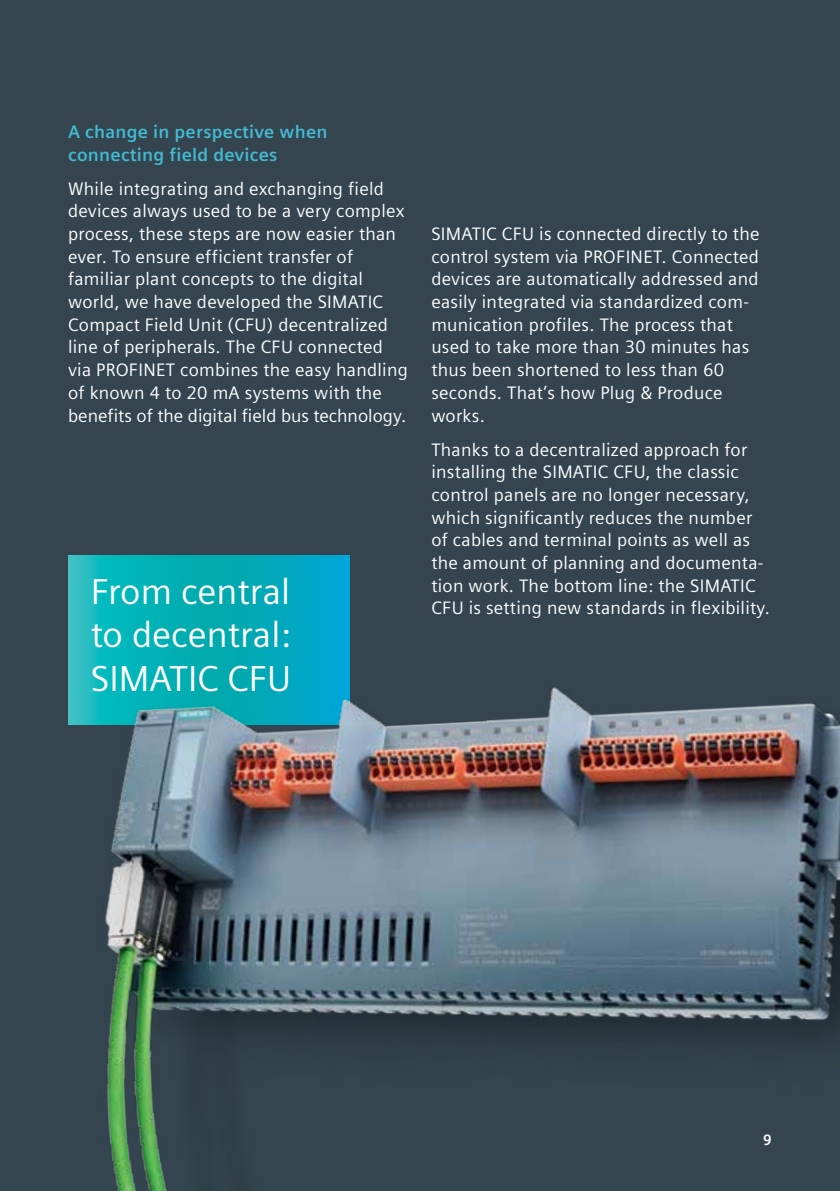
<style>
.page{position:relative;width:840px;height:1191px;background:#fff}
.page>*{position:absolute;margin:0;border:0;box-sizing:border-box;transform-origin:0 0}
.t1{font:36px/43.2px "Siemens Sans Global";color:#fff;text-align:justify}
.t2{font:18px/22.6px "Siemens Sans Global";letter-spacing:.015em;color:#fff}
.t3{font:700 18px/22.6px "Siemens Sans Global";letter-spacing:.015em;color:#44bad2}
.t4{font:700 15px "Siemens Sans Global";color:#fff}
</style>
<div class="page">
<div style="left:0;top:0;width:839px;height:1191px;background:#34454f"></div>
<svg style="left:68px;top:555px;width:282px;height:113px;background:#04aebb"></svg>
<img style="left:68px;top:668px;width:771px;height:523px">
<p class="t3" style="left:68px;top:120px;width:261px">A change in perspective when connecting field devices</p>
<p class="t2" style="left:68px;top:178px;width:341px">While integrating and exchanging field devices always used to be a very complex process, these steps are now easier than ever. To ensure efficient transfer of familiar plant concepts to the digital world, we have developed the SIMATIC Compact Field Unit (CFU) decentralized line of peripherals. The CFU connected via PROFINET combines the easy handling of known 4 to 20 mA systems with the benefits of the digital field bus technology.</p>
<h1 class="t1" style="left:91px;top:571px;width:202px">From central to decentral:<br>SIMATIC CFU</h1>
<p class="t2" style="left:431px;top:223px;width:329px">SIMATIC CFU is connected directly to the control system via PROFINET. Connected devices are automatically addressed and easily integrated via standardized com&shy;munication profiles. The process that used to take more than 30 minutes has thus been shortened to less than 60 seconds. That’s how Plug &amp; Produce works.</p>
<p class="t2" style="left:431px;top:439px;width:340px">Thanks to a decentralized approach for installing the SIMATIC CFU, the classic control panels are no longer necessary, which significantly reduces the number of cables and terminal points as well as the amount of planning and documenta&shy;tion work. The bottom line: the SIMATIC CFU is setting new standards in flexibility.</p>
<p class="t4" style="left:762px;top:1131px;width:10px">9</p>
</div>
